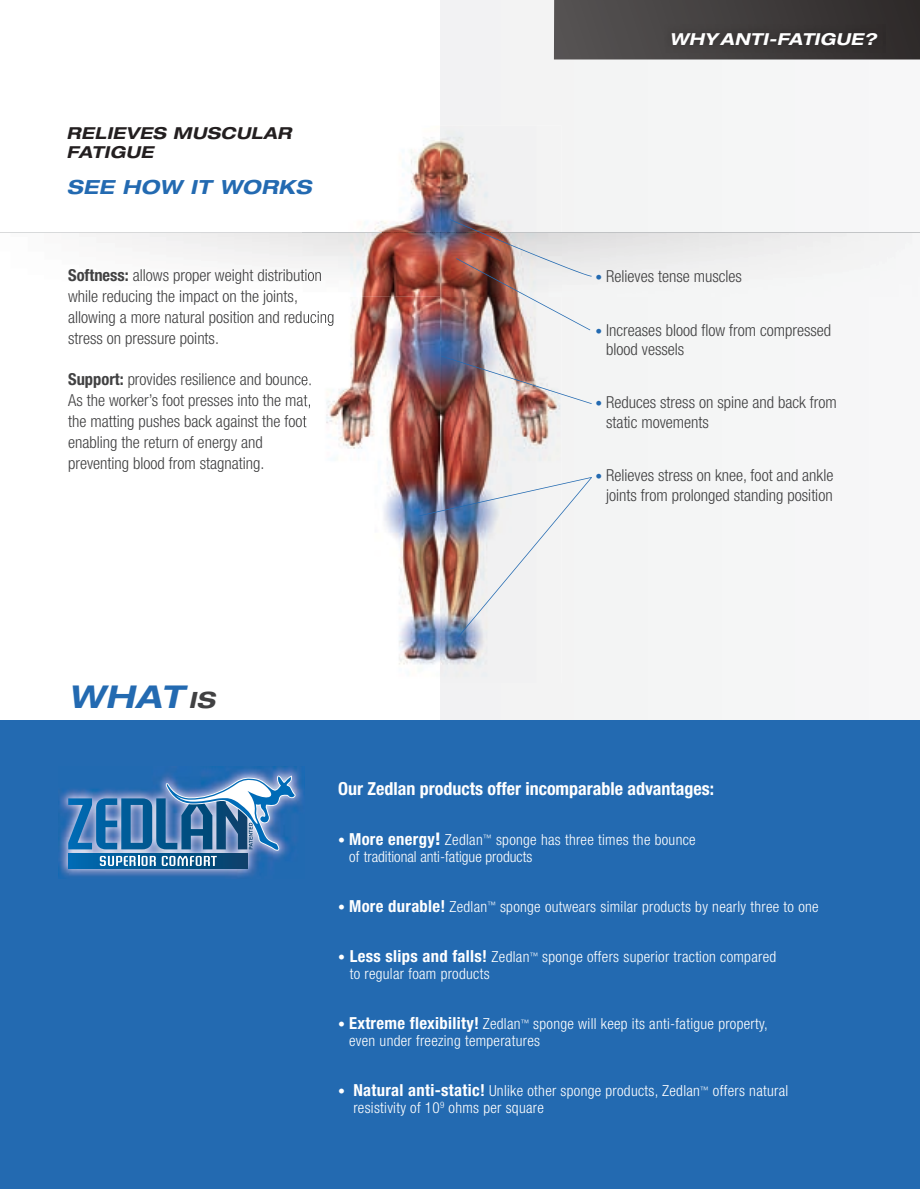
<style>
.page{position:relative;width:920px;height:1189px;background:#fff}
.page>*{position:absolute;margin:0;border:0;box-sizing:border-box;transform-origin:0 0}
.t1{font:italic 700 expanded 31.5px "Helvetica Neue";color:#236ab1}
.t2{font:italic 700 expanded 19.5px "Helvetica Neue";letter-spacing:.025em;color:#236ab1}
.t3{font:700 condensed 18px "Helvetica Neue";color:#fff}
.t4{font:300 condensed 16.5px/21px "Helvetica Neue";color:#414142}
.t5{font:italic 700 expanded 16.5px/19.5px "Helvetica Neue";letter-spacing:.025em;color:#231f20}
.t6{font:italic 700 expanded 16.5px "Helvetica Neue";letter-spacing:.025em;color:#fff}
.t7{font:300 condensed 15.3px/16.6px "Helvetica Neue";letter-spacing:.02em;color:#fff}
.s1{font-weight:700}
.s2{font-size:22.5px;color:#414142}
.s3{font-size:13.5px;color:#236ab1}
.s4{font-weight:700;font-size:13.8px}
.s5{font-weight:700;font-size:16.65px}
.s6{font-family:"Sansa";font-weight:700;font-stretch:normal;font-size:16.65px}
</style>
<div class="page">
<div style="left:440px;top:0;width:282px;height:720px;background:#f3f4f4"></div>
<div style="left:0;top:720px;width:920px;height:469px;background:#236ab1"></div>
<img style="left:58px;top:767px;width:247px;height:111px">
<div style="left:68px;top:853px;width:179px;height:16px;background:linear-gradient(to right,#006ab2,#074068)"></div>
<svg style="left:68px;top:775px;width:229px;height:91px"></svg>
<img style="left:79px;top:233px;width:833px;height:64px">
<img style="left:129px;top:269px;width:174px;height:15px">
<svg style="left:0;top:232px;width:303px;height:1px"></svg>
<hr style="left:562px;top:232px;width:358px;height:1px;background:#c3c5c7">
<img style="left:303px;top:126px;width:259px;height:557px">
<img style="left:303px;top:232px;width:147px;height:1px">
<img style="left:303px;top:269px;width:19px;height:15px">
<img style="left:303px;top:311px;width:31px;height:15px">
<img style="left:303px;top:373px;width:8px;height:15px">
<img style="left:303px;top:394px;width:7px;height:15px">
<img style="left:303px;top:415px;width:3px;height:15px">
<img style="left:450px;top:219px;width:142px;height:111px">
<img style="left:441px;top:356px;width:151px;height:48px">
<img style="left:419px;top:477px;width:173px;height:160px">
<svg style="left:554px;top:0;width:366px;height:60px;background:#423f3e"></svg>
<p class="t5" style="left:67px;top:123px;width:226px">RELIEVES MUSCULAR<br>FATIGUE</p>
<p class="t2" style="left:67px;top:175px;width:246px">SEE HOW IT WORKS</p>
<p class="t4" style="left:68px;top:264px;width:268px"><span class="s1">Softness:</span> allows proper weight distribution while reducing the impact on the joints, allowing a more natural position and reducing stress on pressure points.</p>
<p class="t4" style="left:68px;top:369px;width:245px"><span class="s1">Support:</span> provides resilience and bounce.<br>As the worker’s foot presses into the mat, the matting pushes back against the foot enabling the return of energy and preventing blood from stagnating.</p>
<h1 class="t1" style="left:68px;top:677px;width:148px">WHAT <span class="s2">IS</span></h1>
<p class="t6" style="left:670px;top:29px;width:208px">WHY ANTI-FATIGUE?</p>
<p class="t4" style="left:595px;top:266px;width:148px"><span class="s3">•</span> Relieves tense muscles</p>
<p class="t4" style="left:606px;top:320px;width:227px;line-height:19.5px;text-indent:-11px"><span class="s3">•</span> Increases blood flow from compressed blood vessels</p>
<p class="t4" style="left:606px;top:393px;width:232px;line-height:19.5px;text-indent:-11px"><span class="s3">•</span> Reduces stress on spine and back from static movements</p>
<p class="t4" style="left:595px;top:465px;width:239px;line-height:19.5px;text-align:right"><span class="s3">•</span> Relieves stress on knee, foot and ankle joints from prolonged standing position</p>
<p class="t3" style="left:338px;top:777px;width:377px">Our Zedlan products offer incomparable advantages:</p>
<p class="t7" style="left:349px;top:831px;width:348px;text-indent:-11px"><span class="s4">•</span> <span class="s5">More energy</span><span class="s6">!</span> Zedlan<sup>™</sup> sponge has three times the bounce of traditional anti-fatigue products</p>
<p class="t7" style="left:338px;top:898px;width:482px"><span class="s4">•</span> <span class="s5">More durable!</span> Zedlan<sup>™</sup> sponge outwears similar products by nearly three to one</p>
<p class="t7" style="left:350px;top:949px;width:428px;text-indent:-12px"><span class="s4">•</span> <span class="s5">Less slips and falls!</span> Zedlan<sup>™</sup> sponge offers superior traction compared to regular foam products</p>
<p class="t7" style="left:349px;top:1016px;width:420px;text-indent:-11px"><span class="s4">•</span> <span class="s5">Extreme flexibility!</span> Zedlan<sup>™</sup> sponge will keep its anti-fatigue property, even under freezing temperatures</p>
<p class="t7" style="left:353px;top:1082px;width:436px;text-indent:-15px"><span class="s4">•</span> <span class="s5">Natural anti-static!</span> Unlike other sponge products, Zedlan<sup>™</sup> offers natural resistivity of 10<sup>9</sup> ohms per square</p>
</div>
